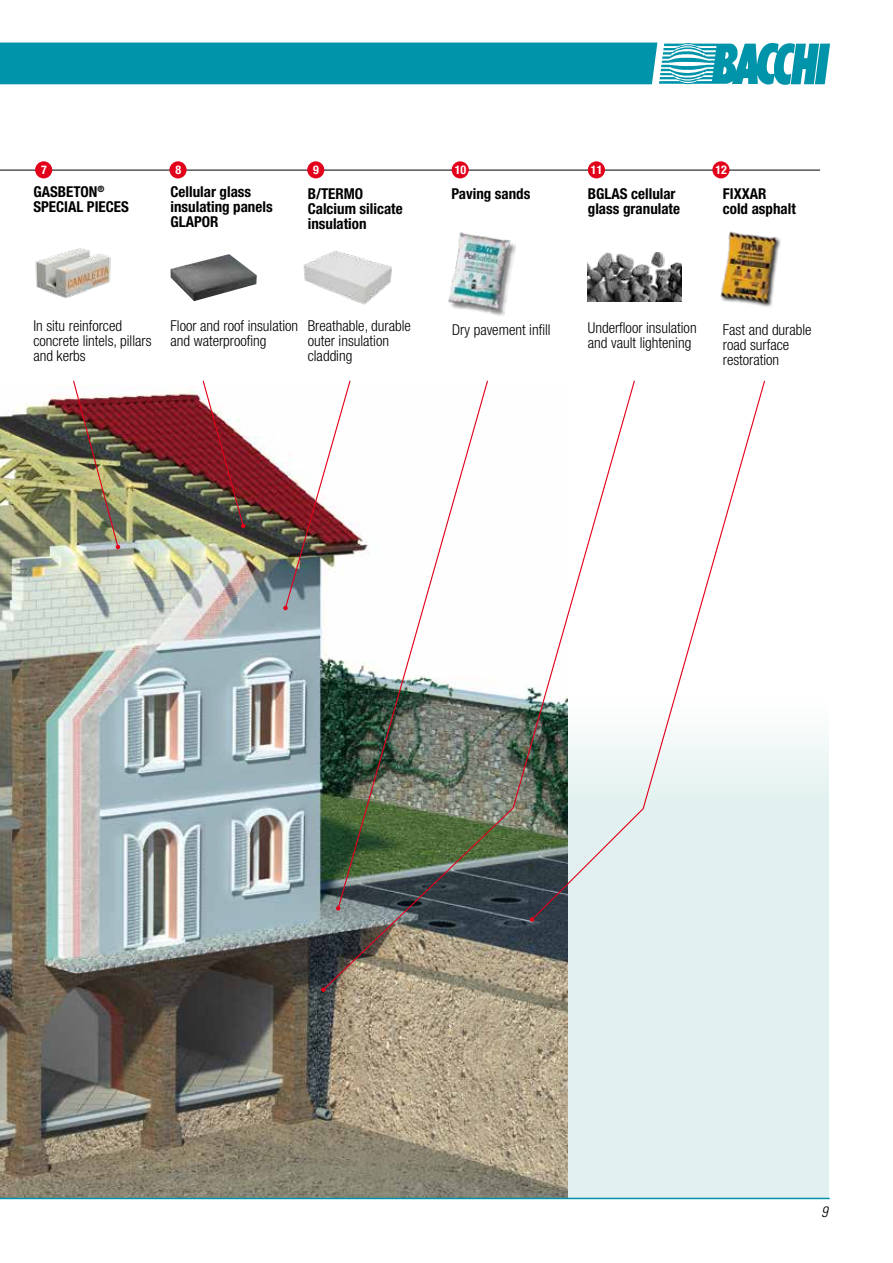
<style>
.page{position:relative;width:893px;height:1263px;background:#fff}
.page>*{position:absolute;margin:0;border:0;box-sizing:border-box;transform-origin:0 0}
.t1{font:300 condensed 15px/15px "Helvetica Neue LT Std";color:#000}
.t2{font:700 condensed 15px/15px "Helvetica Neue LT Std";color:#000}
.t3{font:italic 300 condensed 15px "Univers LT Std";color:#000}
.t4{font:700 condensed 12px "Helvetica Neue LT Std";color:#fff}
</style>
<div class="page">
<div style="left:0;top:701px;width:829px;height:496px;background:#e2f1ef"></div>
<img style="left:0;top:390px;width:568px;height:808px">
<hr style="left:0;top:1198px;width:830px;height:1px;background:#0094aa">
<svg style="left:0;top:43px;width:830px;height:42px;background:#149cb0"></svg>
<hr style="left:0;top:170px;width:820px;height:1px;background:#000">
<img style="left:588px;top:252px;width:94px;height:49px">
<div style="left:35px;top:161px;width:17px;height:17px;background:#e2001a;border-radius:50%"></div>
<div style="left:169px;top:161px;width:18px;height:17px;background:#e2001a;border-radius:50%"></div>
<div style="left:307px;top:161px;width:17px;height:17px;background:#e2001a;border-radius:50%"></div>
<div style="left:452px;top:161px;width:17px;height:17px;background:#e2001a;border-radius:50%"></div>
<div style="left:588px;top:161px;width:17px;height:17px;background:#e2001a;border-radius:50%"></div>
<div style="left:712px;top:161px;width:17px;height:17px;background:#e2001a;border-radius:50%"></div>
<img style="left:171px;top:254px;width:86px;height:47px">
<img style="left:303px;top:251px;width:89px;height:54px">
<img style="left:448px;top:232px;width:68px;height:84px">
<img style="left:35px;top:248px;width:76px;height:50px">
<img style="left:72px;top:380px;width:48px;height:169px">
<img style="left:202px;top:380px;width:43px;height:148px">
<img style="left:283px;top:390px;width:39px;height:220px">
<img style="left:322px;top:380px;width:246px;height:611px">
<svg style="left:321px;top:987px;width:5px;height:5px"></svg>
<svg style="left:530px;top:380px;width:236px;height:541px"></svg>
<svg style="left:530px;top:917px;width:4px;height:5px"></svg>
<img style="left:720px;top:231px;width:61px;height:76px">
<p class="t4" style="left:41px;top:163px;width:7px">7</p>
<p class="t4" style="left:175px;top:163px;width:7px">8</p>
<p class="t4" style="left:313px;top:163px;width:7px">9</p>
<p class="t4" style="left:455px;top:163px;width:13px">10</p>
<p class="t4" style="left:591px;top:163px;width:13px">11</p>
<p class="t4" style="left:715px;top:163px;width:13px">12</p>
<p class="t2" style="left:723px;top:186px;width:74px">FIXXAR<br>cold asphalt</p>
<p class="t2" style="left:33px;top:184px;width:97px">GASBETON<sup>®<br></sup>SPECIAL PIECES</p>
<p class="t2" style="left:171px;top:184px;width:104px">Cellular glass insulating panels<br>GLAPOR</p>
<p class="t2" style="left:588px;top:186px;width:94px">BGLAS cellular glass granulate</p>
<p class="t2" style="left:308px;top:186px;width:96px">B/TERMO<br>Calcium silicate insulation</p>
<p class="t2" style="left:451px;top:186px;width:81px">Paving sands</p>
<p class="t1" style="left:33px;top:318px;width:120px">In situ reinforced concrete lintels, pillars and kerbs</p>
<p class="t1" style="left:171px;top:318px;width:129px">Floor and roof insulation and waterproofing</p>
<p class="t1" style="left:308px;top:318px;width:105px">Breathable, durable outer insulation cladding</p>
<p class="t1" style="left:452px;top:322px;width:100px">Dry pavement infill</p>
<p class="t1" style="left:588px;top:320px;width:110px">Underfloor insulation and vault lightening</p>
<p class="t1" style="left:723px;top:322px;width:90px">Fast and durable road surface restoration</p>
<p class="t3" style="left:821px;top:1202px;width:8px">9</p>
</div>
